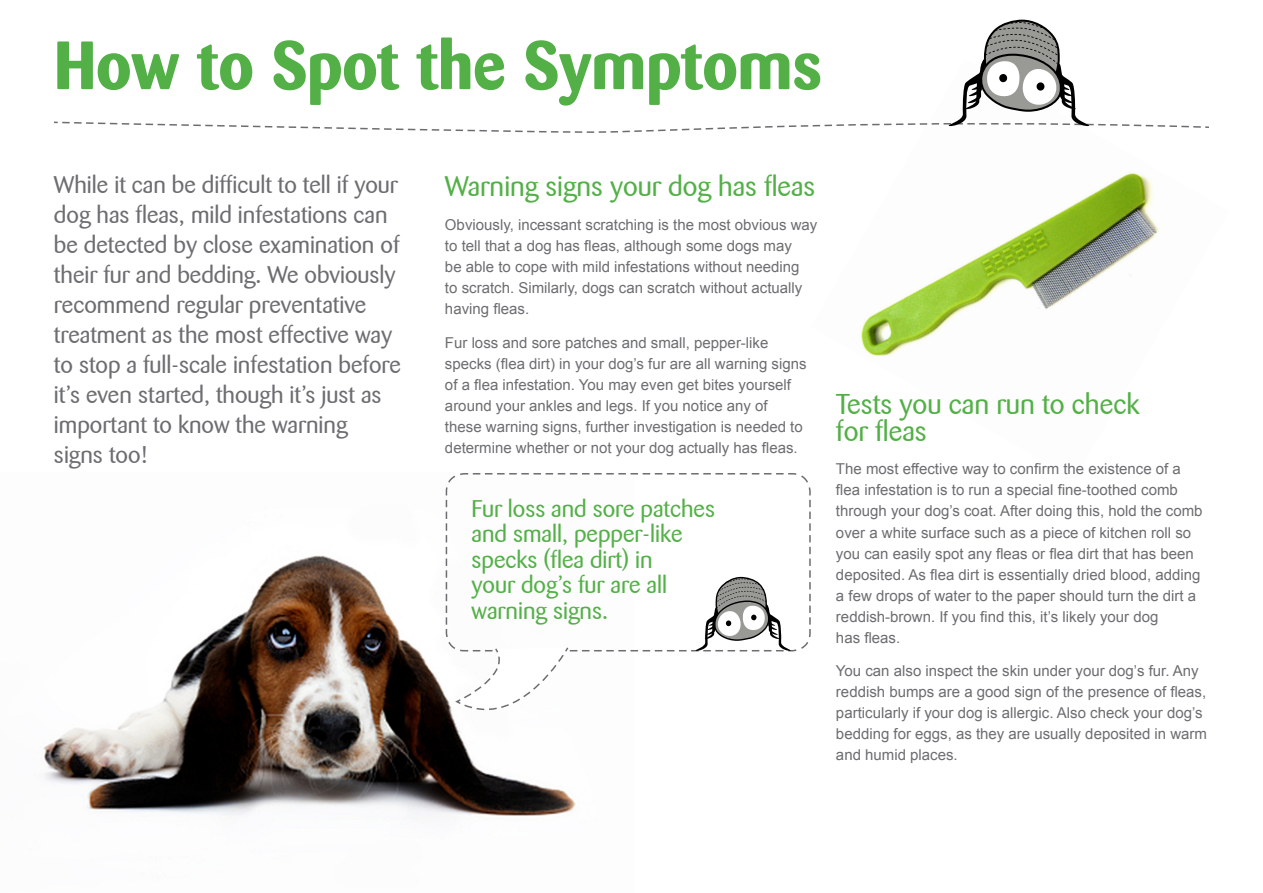
<style>
.page{position:relative;width:1263px;height:893px;background:#fff}
.page>*{position:absolute;margin:0;border:0;box-sizing:border-box;transform-origin:0 0}
.Main_Titles{font:700 67.5px "Barmeno";color:#53b047}
.Mini_Titles{font:28.5px/27px "Barmeno";color:#53b047}
.Mini_Titles-2{font:28.2px "Barmeno";color:#53b047}
.Introduction{font:24px/30px "Barmeno";color:#6c6d70}
.Key_text{font:24px/25.5px "Barmeno";color:#53b047}
.t1{font:15px/21px "Arial";color:#6c6d70}
</style>
<div class="page">
<img style="left:861px;top:172px;width:298px;height:184px">
<img style="left:43px;top:555px;width:533px;height:269px">
<svg style="left:445px;top:473px;width:366px;height:179px"></svg>
<svg style="left:54px;top:20px;width:1155px;height:113px"></svg>
<svg style="left:446px;top:500px;width:345px;height:236px"></svg>
<p class="Main_Titles" style="left:54px;top:25px;width:769px">How to Spot the Symptoms</p>
<p class="Introduction" style="left:54px;top:170px;width:348px">While it can be difficult to tell if your dog has fleas, mild infestations can be detected by close examination of their fur and bedding. We obviously recommend regular preventative treatment as the most effective way to stop a full-scale infestation before it’s even started, though it’s just as important to know the warning signs too!</p>
<p class="Mini_Titles-2" style="left:445px;top:170px;width:372px">Warning signs your dog has fleas</p>
<p class="t1" style="left:445px;top:214px;width:374px">Obviously, incessant scratching is the most obvious way to tell that a dog has fleas, although some dogs may<br>be able to cope with mild infestations without needing<br>to scratch. Similarly, dogs can scratch without actually having fleas.</p>
<p class="t1" style="left:445px;top:332px;width:363px">Fur loss and sore patches and small, pepper-like specks (flea dirt) in your dog’s fur are all warning signs of a flea infestation. You may even get bites yourself around your ankles and legs. If you notice any of these warning signs, further investigation is needed to determine whether or not your dog actually has fleas.</p>
<p class="Key_text" style="left:472px;top:496px;width:245px">Fur loss and sore patches and small, pepper-like specks (flea dirt) in<br>your dog’s fur are all warning signs.</p>
<p class="Mini_Titles" style="left:836px;top:391px;width:305px">Tests you can run to check for fleas</p>
<p class="t1" style="left:836px;top:459px;width:368px">The most effective way to confirm the existence of a flea infestation is to run a special fine-toothed comb through your dog’s coat. After doing this, hold the comb over a white surface such as a piece of kitchen roll so you can easily spot any fleas or flea dirt that has been deposited. As flea dirt is essentially dried blood, adding a few drops of water to the paper should turn the dirt a reddish-brown. If you find this, it’s likely your dog<br>has fleas.</p>
<p class="t1" style="left:836px;top:661px;width:373px">You can also inspect the skin under your dog’s fur. Any reddish bumps are a good sign of the presence of fleas, particularly if your dog is allergic. Also check your dog’s bedding for eggs, as they are usually deposited in warm and humid places.</p>
</div>
